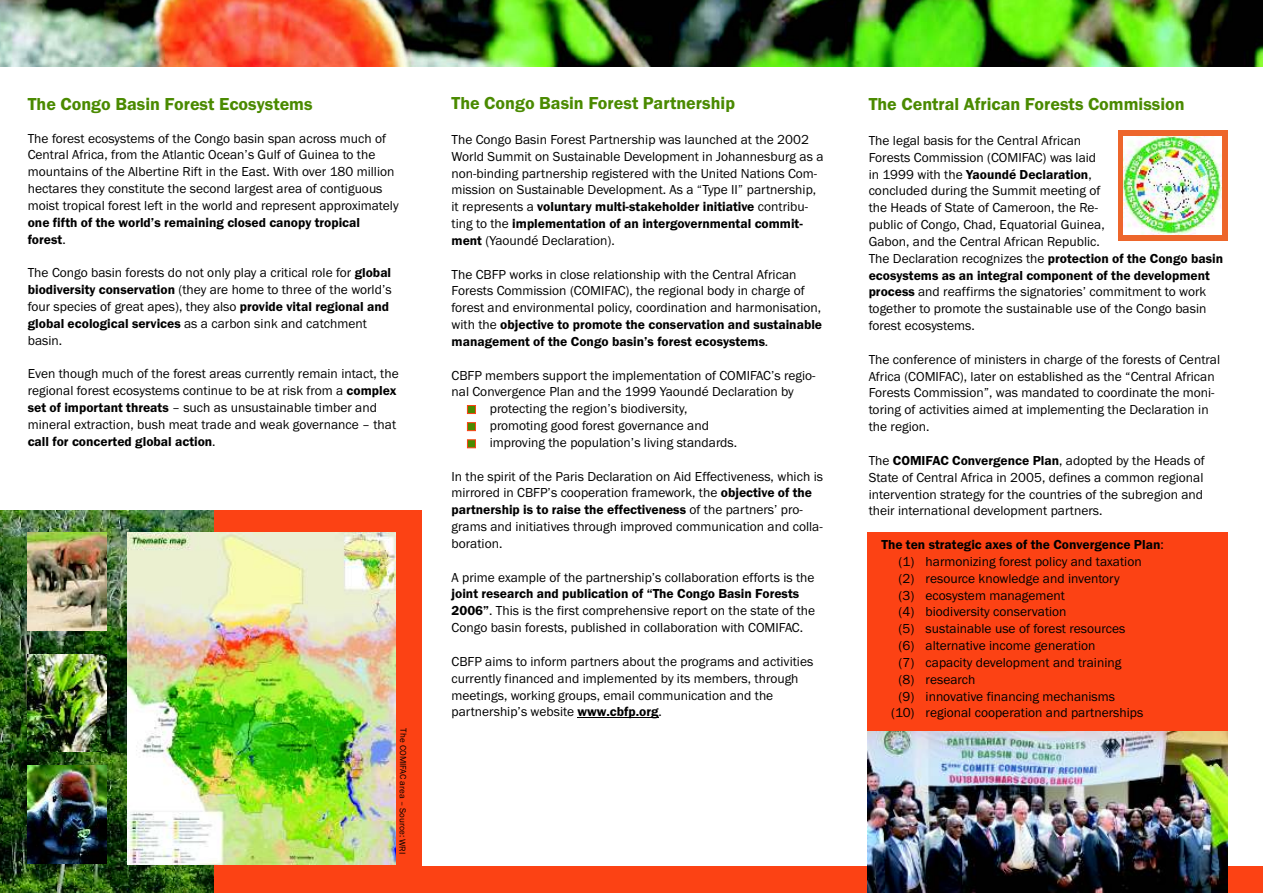
<style>
.page{position:relative;width:1263px;height:893px;background:#fff}
.page>*{position:absolute;margin:0;border:0;box-sizing:border-box;transform-origin:0 0}
.t1{font:600 18px "Franklin Gothic";color:#4a8a00}
.t2{font:13.5px/16.8px "Franklin Gothic";color:#000}
.t3{font:600 13.5px/16.8px "Franklin Gothic";color:#000}
.t4{font:13.5px "Franklin Gothic";color:#1a1a1a}
.t5{font:9px "Franklin Gothic";letter-spacing:-.005em;color:#000}
.s1{font-weight:400}
.s2{font-weight:600}
</style>
<div class="page">
<img style="left:0;top:510px;width:215px;height:383px">
<div style="left:867px;top:532px;width:360px;height:205px;background:#fc4214"></div>
<div style="left:215px;top:510px;width:207px;height:383px;background:#fc4214"></div>
<div style="left:1118px;top:130px;width:109px;height:110px;background:#ed662b"></div>
<img style="left:1123px;top:136px;width:98px;height:98px">
<hr style="left:577px;top:718px;width:81px;height:1px;background:#000">
<svg style="left:467px;top:405px;width:9px;height:9px"></svg>
<svg style="left:467px;top:439px;width:9px;height:9px"></svg>
<svg style="left:467px;top:422px;width:9px;height:9px"></svg>
<img style="left:0;top:0;width:1263px;height:67px">
<div style="left:339px;top:866px;width:924px;height:27px;background:#fc4214"></div>
<img style="left:28px;top:766px;width:79px;height:97px">
<img style="left:28px;top:654px;width:79px;height:98px">
<img style="left:28px;top:532px;width:79px;height:98px">
<img style="left:128px;top:532px;width:268px;height:332px">
<img style="left:867px;top:731px;width:360px;height:162px">
<h1 class="t1" style="left:28px;top:97px;width:286px">The Congo Basin Forest Ecosystems</h1>
<p class="t2" style="left:28px;top:131px;width:372px">The forest ecosystems of the Congo basin span across much of Central Africa, from the Atlantic Ocean’s Gulf of Guinea to the mountains of the Albertine Rift in the East. With over 180 million hectares they constitute the second largest area of contiguous moist tropical forest left in the world and represent approximately</p>
<p class="t3" style="left:28px;top:215px;width:334px">one fifth of the world s remaining closed canopy tropical forest<span class="s1">.</span></p>
<p class="t2" style="left:28px;top:265px;width:365px">The Congo basin forests do not only play a critical role for <span class="s2">global biodiversity conservation</span> (they are home to three of the world’s four species of great apes), they also <span class="s2">provide vital regional and global ecological services</span> as a carbon sink and catchment basin.</p>
<p class="t2" style="left:28px;top:367px;width:372px">Even though much of the forest areas currently remain intact, the regional forest ecosystems continue to be at risk from a <span class="s2">complex set of important threats</span> – such as unsustainable timber and mineral extraction, bush meat trade and weak governance – that <span class="s2">call for concerted global action</span>.</p>
<p class="t3" style="left:151px;top:215px;width:5px">’</p>
<p class="t5" style="left:406px;top:728px;width:127px;rotate:90deg">The COMIFAC area – Source: WRI</p>
<h1 class="t1" style="left:452px;top:96px;width:285px">The Congo Basin Forest Partnership</h1>
<p class="t2" style="left:451px;top:132px;width:373px">The Congo Basin Forest Partnership was launched at the 2002<br>World Summit on Sustainable Development in Johannesburg as a non-binding partnership registered with the United Nations Com&shy;mission on Sustainable Development. As a Type II partnership, it represents a <span class="s2">voluntary multi-stakeholder initiative</span> contribu&shy;ting to the <span class="s2">implementation of an intergovernmental commit&shy;ment</span> (Yaoundé Declaration).</p>
<p class="t2" style="left:451px;top:267px;width:372px">The CBFP works in close relationship with the Central African Forests Commission (COMIFAC), the regional body in charge of forest and environmental policy, coordination and harmonisation, with the <span class="s2">objective to promote the conservation and sustainable management of the Congo basin’s forest ecosystems</span>.</p>
<p class="t2" style="left:451px;top:368px;width:366px">CBFP members support the implementation of COMIFAC’s regio-</p>
<p class="t2" style="left:451px;top:385px;width:344px">nal Convergence Plan and the 1999 Yaoundé Declaration by</p>
<p class="t2" style="left:490px;top:401px;width:199px">protecting the region’s biodiversity,</p>
<p class="t2" style="left:490px;top:418px;width:221px">promoting good forest governance and</p>
<p class="t2" style="left:490px;top:435px;width:249px">improving the population’s living standards.</p>
<p class="t2" style="left:451px;top:469px;width:373px">In the spirit of the Paris Declaration on Aid Effectiveness, which is mirrored in CBFP’s cooperation framework, the <span class="s2">objective of the partnership is to raise the effectiveness</span> of the partners’ pro&shy;grams and initiatives through improved communication and colla&shy;boration.</p>
<p class="t2" style="left:451px;top:570px;width:364px">A prime example of the partnership’s collaboration efforts is the</p>
<p class="t2" style="left:451px;top:587px;width:365px"><span class="s2">joint research and publication of “The Congo Basin Forests<br>2006”</span>. This is the first comprehensive report on the state of the<br>Congo basin forests, published in collaboration with COMIFAC.</p>
<p class="t2" style="left:451px;top:654px;width:363px">CBFP aims to inform partners about the programs and activities currently financed and implemented by its members, through meetings, working groups, email communication and the partnership’s website <span class="s2">www.cbfp.org</span>.</p>
<p class="t4" style="left:697px;top:185px;width:7px">“</p>
<p class="t4" style="left:738px;top:185px;width:7px">”</p>
<h1 class="t1" style="left:869px;top:98px;width:317px">The Central African Forests Commission</h1>
<p class="t2" style="left:869px;top:133px;width:356px">The legal basis for the Central African<br>Forests Commission (COMIFAC) was laid<br>in 1999 with the <span class="s2">Yaoundé Declaration</span>,<br>concluded during the Summit meeting of<br>the Heads of State of Cameroon, the Re-<br>public of Congo, Chad, Equatorial Guinea,<br>Gabon, and the Central African Republic.<br>The Declaration recognizes the <span class="s2">protection of the Congo basin ecosystems as an integral component of the development process</span> and reaffirms the signatories’ commitment to work together to promote the sustainable use of the Congo basin forest ecosystems.</p>
<p class="t2" style="left:869px;top:352px;width:353px">The conference of ministers in charge of the forests of Central Africa (COMIFAC), later on established as the “Central African Forests Commission”, was mandated to coordinate the moni&shy;toring of activities aimed at implementing the Declaration in the region.</p>
<p class="t2" style="left:869px;top:453px;width:338px">The <span class="s2">COMIFAC Convergence Plan</span>, adopted by the Heads of State of Central Africa in 2005, defines a common regional intervention strategy for the countries of the subregion and their international development partners.</p>
<p class="t3" style="left:881px;top:537px;width:284px">The ten strategic axes of the Convergence Plan<span class="s1">:</span></p>
<p class="t2" style="left:898px;top:554px;width:245px">(1) harmonizing forest policy and taxation</p>
<p class="t2" style="left:898px;top:571px;width:223px">(2) resource knowledge and inventory</p>
<p class="t2" style="left:898px;top:588px;width:168px">(3) ecosystem management</p>
<p class="t2" style="left:898px;top:604px;width:170px">(4) biodiversity conservation</p>
<p class="t2" style="left:898px;top:621px;width:228px">(5) sustainable use of forest resources</p>
<p class="t2" style="left:898px;top:638px;width:199px">(6) alternative income generation</p>
<p class="t2" style="left:898px;top:655px;width:224px">(7) capacity development and training</p>
<p class="t2" style="left:898px;top:672px;width:78px">(8) research</p>
<p class="t2" style="left:898px;top:689px;width:218px">(9) innovative financing mechanisms</p>
<p class="t2" style="left:891px;top:706px;width:254px">(10) regional cooperation and partnerships</p>
</div>
